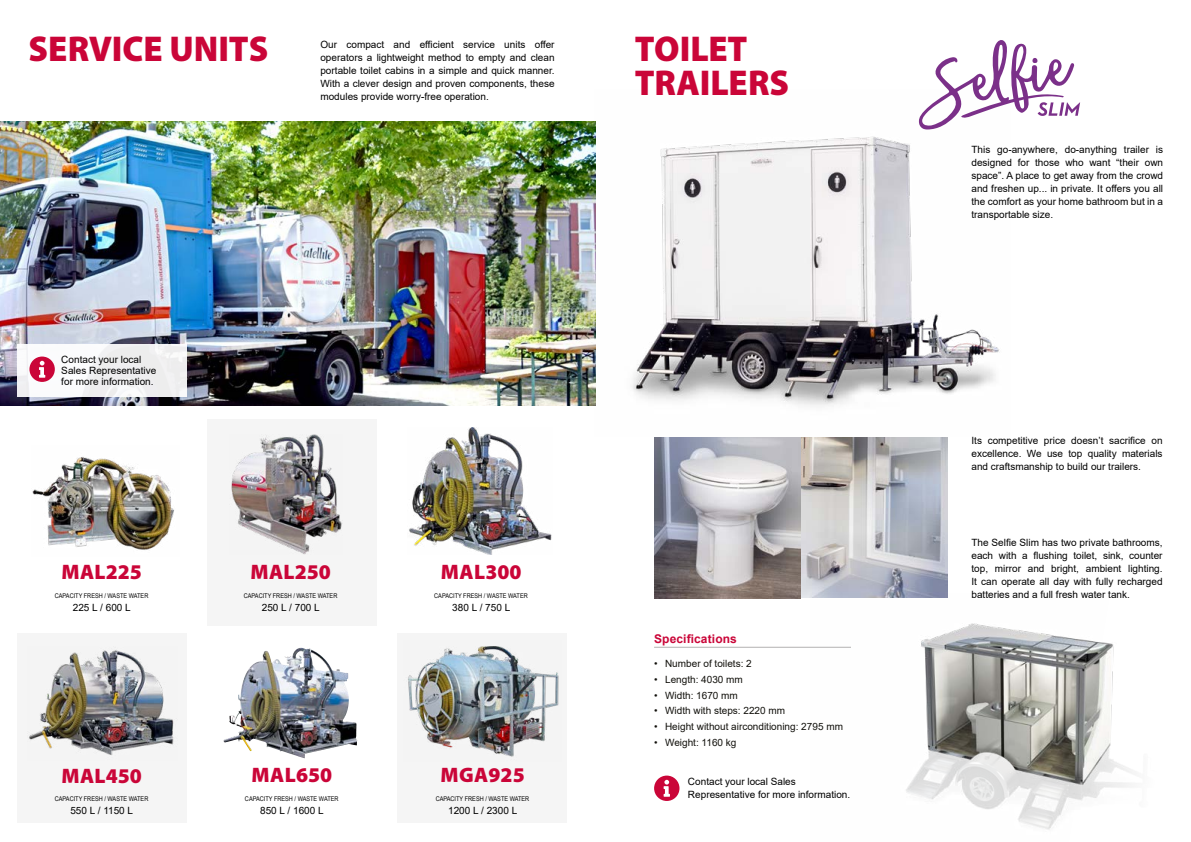
<style>
.page{position:relative;width:1191px;height:842px;background:#fff}
.page>*{position:absolute;margin:0;border:0;box-sizing:border-box;transform-origin:0 0}
.t1{font:900 36px/34px "Myriad Pro";color:#ca0538}
.t2{font:900 21px "Myriad Pro";letter-spacing:.01em;color:#ca0538}
.t3{font:700 12px "Arial";letter-spacing:.01em;color:#ca0538}
.t4{font:10px/13px "Arial";color:#000;text-align:justify}
.t5{font:10px "Arial";color:#12110c}
.t6{font:6.5px "Arial Narrow";color:#000;scale:1.05 1}
</style>
<div class="page">
<div style="left:207px;top:419px;width:169px;height:207px;background:#f5f5f5"></div>
<div style="left:17px;top:633px;width:169px;height:190px;background:#f5f5f5"></div>
<div style="left:397px;top:633px;width:170px;height:190px;background:#f5f5f5"></div>
<img style="left:0;top:122px;width:594px;height:283px">
<img style="left:231px;top:434px;width:111px;height:120px">
<img style="left:32px;top:457px;width:142px;height:93px">
<img style="left:409px;top:427px;width:143px;height:127px">
<img style="left:29px;top:650px;width:145px;height:105px">
<svg style="left:289px;top:648px;width:12px;height:10px"></svg>
<img style="left:408px;top:646px;width:151px;height:111px">
<img style="left:594px;top:121px;width:405px;height:285px">
<img style="left:654px;top:437px;width:293px;height:161px">
<svg style="left:919px;top:40px;width:161px;height:89px"></svg>
<img style="left:811px;top:593px;width:322px;height:237px">
<div style="left:17px;top:344px;width:169px;height:52px;background:#f1f1f3"></div>
<div style="left:29px;top:357px;width:26px;height:25px;background:#ca0538;border-radius:50%"></div>
<svg style="left:39px;top:361px;width:6px;height:17px"></svg>
<div style="left:654px;top:775px;width:25px;height:26px;background:#ca0538;border-radius:50%"></div>
<svg style="left:663px;top:780px;width:7px;height:17px"></svg>
<hr style="left:654px;top:647px;width:197px;height:1px;background:#b3b2b2">
<h1 class="t1" style="left:29px;top:30px;width:241px">SERVICE UNITS</h1>
<p class="t4" style="left:320px;top:38px;width:236px">Our compact and efficient service units offer operators a lightweight method to empty and clean portable toilet cabins in a simple and quick manner.<br>With a clever design and proven components, these modules provide worry-free operation.</p>
<h1 class="t1" style="left:635px;top:30px;width:156px">TOILET<br>TRAILERS</h1>
<p class="t4" style="left:61px;top:354px;width:97px;line-height:11px;text-align:left">Contact your local<br>Sales Representative for more information.</p>
<h2 class="t2" style="left:61px;top:558px;width:82px">MAL225</h2>
<p class="t6" style="left:55px;top:590px;width:91px">CAPACITY FRESH / WASTE WATER</p>
<p class="t4" style="left:73px;top:600px;width:60px">225 L / 600 L</p>
<h2 class="t2" style="left:61px;top:761px;width:82px">MAL450</h2>
<p class="t6" style="left:55px;top:794px;width:91px">CAPACITY FRESH / WASTE WATER</p>
<p class="t4" style="left:70px;top:804px;width:64px">550 L / 1150 L</p>
<h2 class="t2" style="left:250px;top:558px;width:82px">MAL250</h2>
<p class="t6" style="left:244px;top:590px;width:91px">CAPACITY FRESH / WASTE WATER</p>
<p class="t4" style="left:262px;top:600px;width:60px">250 L / 700 L</p>
<h2 class="t2" style="left:251px;top:761px;width:82px">MAL650</h2>
<p class="t6" style="left:245px;top:794px;width:91px">CAPACITY FRESH / WASTE WATER</p>
<p class="t4" style="left:260px;top:804px;width:65px">850 L / 1600 L</p>
<h2 class="t2" style="left:441px;top:558px;width:82px">MAL300</h2>
<p class="t6" style="left:434px;top:590px;width:91px">CAPACITY FRESH / WASTE WATER</p>
<p class="t4" style="left:452px;top:600px;width:60px">380 L / 750 L</p>
<h2 class="t2" style="left:440px;top:761px;width:86px">MGA925</h2>
<p class="t6" style="left:436px;top:794px;width:91px">CAPACITY FRESH / WASTE WATER</p>
<p class="t4" style="left:448px;top:804px;width:71px">1200 L / 2300 L</p>
<p class="t3" style="left:654px;top:630px;width:84px">Specifications</p>
<p class="t5" style="left:654px;top:656px;width:99px">• Number of toilets: 2</p>
<p class="t5" style="left:654px;top:672px;width:90px">• Length: 4030 mm</p>
<p class="t5" style="left:654px;top:688px;width:85px">• Width: 1670 mm</p>
<p class="t5" style="left:654px;top:704px;width:133px">• Width with steps: 2220 mm</p>
<p class="t5" style="left:654px;top:720px;width:190px">• Height without airconditioning: 2795 mm</p>
<p class="t5" style="left:654px;top:736px;width:84px">• Weight: 1160 kg</p>
<p class="t4" style="left:688px;top:775px;width:164px">Contact your local Sales<br>Representative for more information.</p>
<p class="t4" style="left:971px;top:143px;width:193px">This go-anywhere, do-anything trailer is designed for those who want “their own space”. A place to get away from the crowd and freshen up... in private. It offers you all the comfort as your home bathroom but in a transportable size.</p>
<p class="t4" style="left:971px;top:434px;width:193px">Its competitive price doesn’t sacrifice on excellence. We use top quality materials and craftsmanship to build our trailers.</p>
<p class="t4" style="left:971px;top:536px;width:193px">The Selfie Slim has two private bathrooms, each with a flushing toilet, sink, counter top, mirror and bright, ambient lighting.<br>It can operate all day with fully recharged batteries and a full fresh water tank.</p>
</div>
